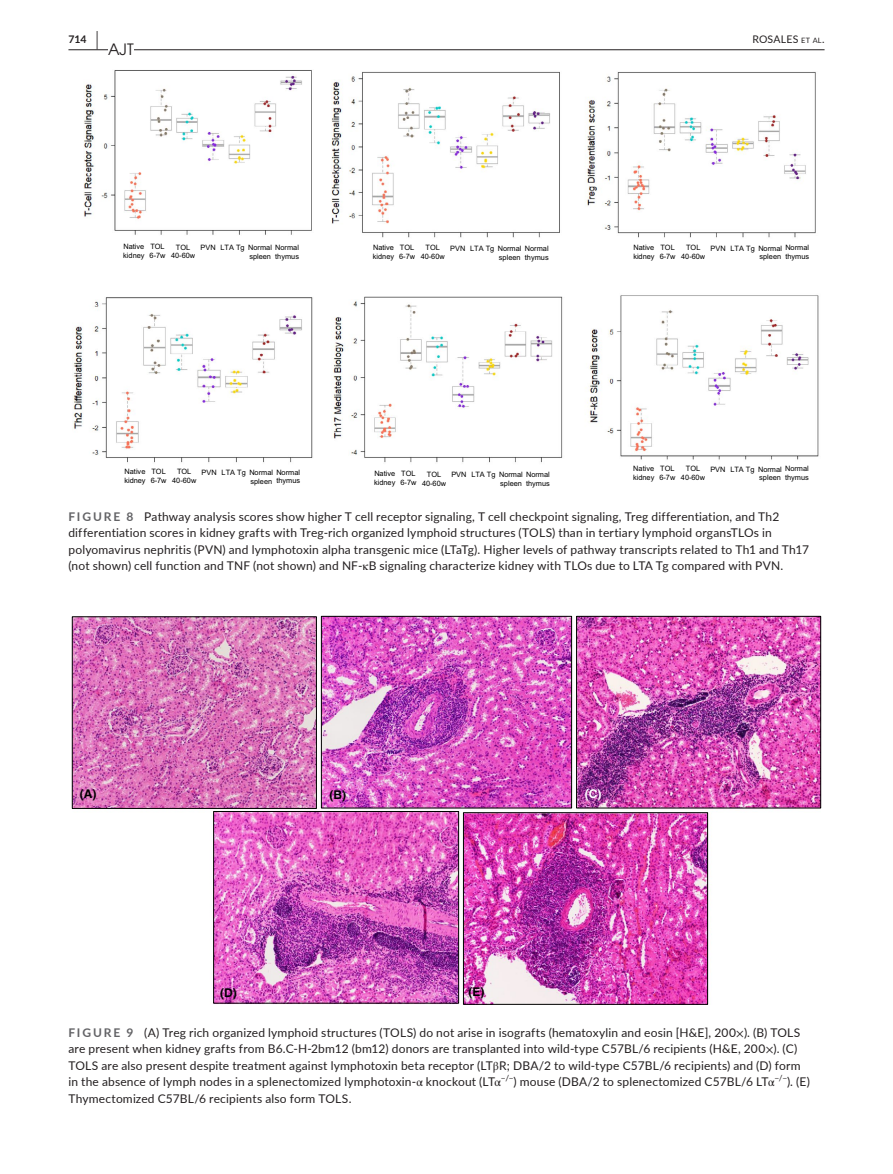
<style>
.page{position:relative;width:893px;height:1174px;background:#fff}
.page>*{position:absolute;margin:0;border:0;box-sizing:border-box;transform-origin:0 0}
.t1{font:15.6px "Avant Garde";color:#231f20}
.t2{font:12px/16.5px "Lato";letter-spacing:.015em;color:#231f20}
.t3{font:700 12px "Helvetica";color:#000}
.t4{font:700 12px "Helvetica";color:#fff}
.t5{font:10.5px "Lato";letter-spacing:.02em;color:#231f20}
.t6{font:700 10.5px "Lato";color:#231f20}
.t7{font:8.4px "Lato";color:#231f20}
.t8{font:7.35px/8.9px "Arial";letter-spacing:-.005em;color:#000}
.s1{font-size:19.5px}
.s2{font-size:7.35px}
.s3{font-weight:700;color:#636366}
.s4{font-family:"STIX"}
</style>
<div class="page">
<hr style="left:68px;top:49px;width:756px;height:1px;background:#231f20">
<div style="left:108px;top:41px;width:26px;height:17px;background:#fff"></div>
<img style="left:72px;top:70px;width:747px;height:393px">
<img style="left:72px;top:616px;width:749px;height:388px">
<p class="t6" style="left:68px;top:31px;width:31px">714 <span class="s1">|</span></p>
<h1 class="t1" style="left:108px;top:40px;width:27px">AJT</h1>
<p class="t5" style="left:752px;top:31px;width:74px">ROSALES <span class="s2">et al</span>.</p>
<p class="t8" style="left:123px;top:242px;width:23px">Native kidney</p>
<p class="t8" style="left:150px;top:242px;width:17px">TOL<br>6-7w</p>
<p class="t8" style="left:171px;top:243px;width:26px;text-align:center">TOL<br>40-60w</p>
<p class="t8" style="left:249px;top:243px;width:51px;text-indent:-49px">PVN LTA Tg Normal Normal spleen</p>
<p class="t8" style="left:525px;top:253px;width:25px">thymus</p>
<p class="t8" style="left:633px;top:243px;width:23px">Native kidney</p>
<p class="t8" style="left:660px;top:243px;width:17px">TOL<br>6-7w</p>
<p class="t8" style="left:681px;top:243px;width:26px;text-align:center">TOL<br>40-60w</p>
<p class="t8" style="left:759px;top:244px;width:51px;text-indent:-49px">PVN LTA Tg Normal Normal spleen</p>
<p class="t8" style="left:275px;top:252px;width:25px">thymus</p>
<p class="t8" style="left:373px;top:243px;width:23px">Native kidney</p>
<p class="t8" style="left:399px;top:243px;width:17px">TOL<br>6-7w</p>
<p class="t8" style="left:421px;top:243px;width:26px;text-align:center">TOL<br>40-60w</p>
<p class="t8" style="left:499px;top:244px;width:51px;text-indent:-49px">PVN LTA Tg Normal Normal spleen</p>
<p class="t8" style="left:785px;top:252px;width:25px">thymus</p>
<p class="t8" style="left:124px;top:467px;width:23px">Native kidney</p>
<p class="t8" style="left:151px;top:467px;width:17px">TOL<br>6-7w</p>
<p class="t8" style="left:172px;top:467px;width:26px;text-align:center">TOL<br>40-60w</p>
<p class="t8" style="left:250px;top:468px;width:51px;text-indent:-49px">PVN LTA Tg Normal Normal spleen</p>
<p class="t8" style="left:276px;top:476px;width:25px">thymus</p>
<p class="t8" style="left:374px;top:469px;width:23px">Native kidney</p>
<p class="t8" style="left:400px;top:469px;width:17px">TOL<br>6-7w</p>
<p class="t8" style="left:422px;top:470px;width:26px;text-align:center">TOL<br>40-60w</p>
<p class="t8" style="left:500px;top:470px;width:51px;text-indent:-49px">PVN LTA Tg Normal Normal spleen</p>
<p class="t8" style="left:526px;top:479px;width:25px">thymus</p>
<p class="t8" style="left:633px;top:464px;width:23px">Native kidney</p>
<p class="t8" style="left:659px;top:464px;width:17px">TOL<br>6-7w</p>
<p class="t8" style="left:681px;top:464px;width:26px;text-align:center">TOL<br>40-60w</p>
<p class="t8" style="left:759px;top:464px;width:51px;text-indent:-49px">PVN LTA Tg Normal Normal spleen</p>
<p class="t8" style="left:785px;top:473px;width:25px">thymus</p>
<p class="t2" style="left:68px;top:507px;width:742px"><span class="s3">FIGURE 8</span> Pathway analysis scores show higher T cell receptor signaling, T cell checkpoint signaling, Treg differentiation, and Th2 differentiation scores in kidney grafts with Treg-rich organized lymphoid structures (TOLS) than in tertiary lymphoid organsTLOs in polyomavirus nephritis (PVN) and lymphotoxin alpha transgenic mice (LTaTg). Higher levels of pathway transcripts related to Th1 and Th17 (not shown) cell function and TNF (not shown) and NF-<span class="s4">κ</span>B signaling characterize kidney with TLOs due to LTA Tg compared with PVN.</p>
<p class="t3" style="left:80px;top:786px;width:18px">(A)</p>
<p class="t3" style="left:329px;top:787px;width:18px">(B)</p>
<p class="t4" style="left:585px;top:786px;width:18px">(C)</p>
<p class="t3" style="left:220px;top:985px;width:18px">(D)</p>
<p class="t3" style="left:469px;top:984px;width:17px">(E)</p>
<p class="t2" style="left:68px;top:1023px;width:734px"><span class="s3">FIGURE 9</span> (A) Treg rich organized lymphoid structures (TOLS) do not arise in isografts (hematoxylin and eosin [H&amp;E], 200<span class="s4">×</span>). (B) TOLS are present when kidney grafts from B6.C-H-2bm12 (bm12) donors are transplanted into wild-type C57BL/6 recipients (H&amp;E, 200<span class="s4">×</span>). (C)<br>TOLS are also present despite treatment against lymphotoxin beta receptor (LT<span class="s4">β</span>R; DBA/2 to wild-type C57BL/6 recipients) and (D) form in the absence of lymph nodes in a splenectomized lymphotoxin-<span class="s4">α</span> knockout (LT<span class="s4">α</span></p>
<p class="t7" style="left:501px;top:1072px;width:14px">−/−</p>
<p class="t2" style="left:514px;top:1073px;width:263px">) mouse (DBA/2 to splenectomized C57BL/6 LT<span class="s4">α</span></p>
<p class="t7" style="left:774px;top:1072px;width:14px">−/−</p>
<p class="t2" style="left:787px;top:1073px;width:24px">). (E)</p>
<p class="t2" style="left:68px;top:1089px;width:285px">Thymectomized C57BL/6 recipients also form TOLS.</p>
</div>
